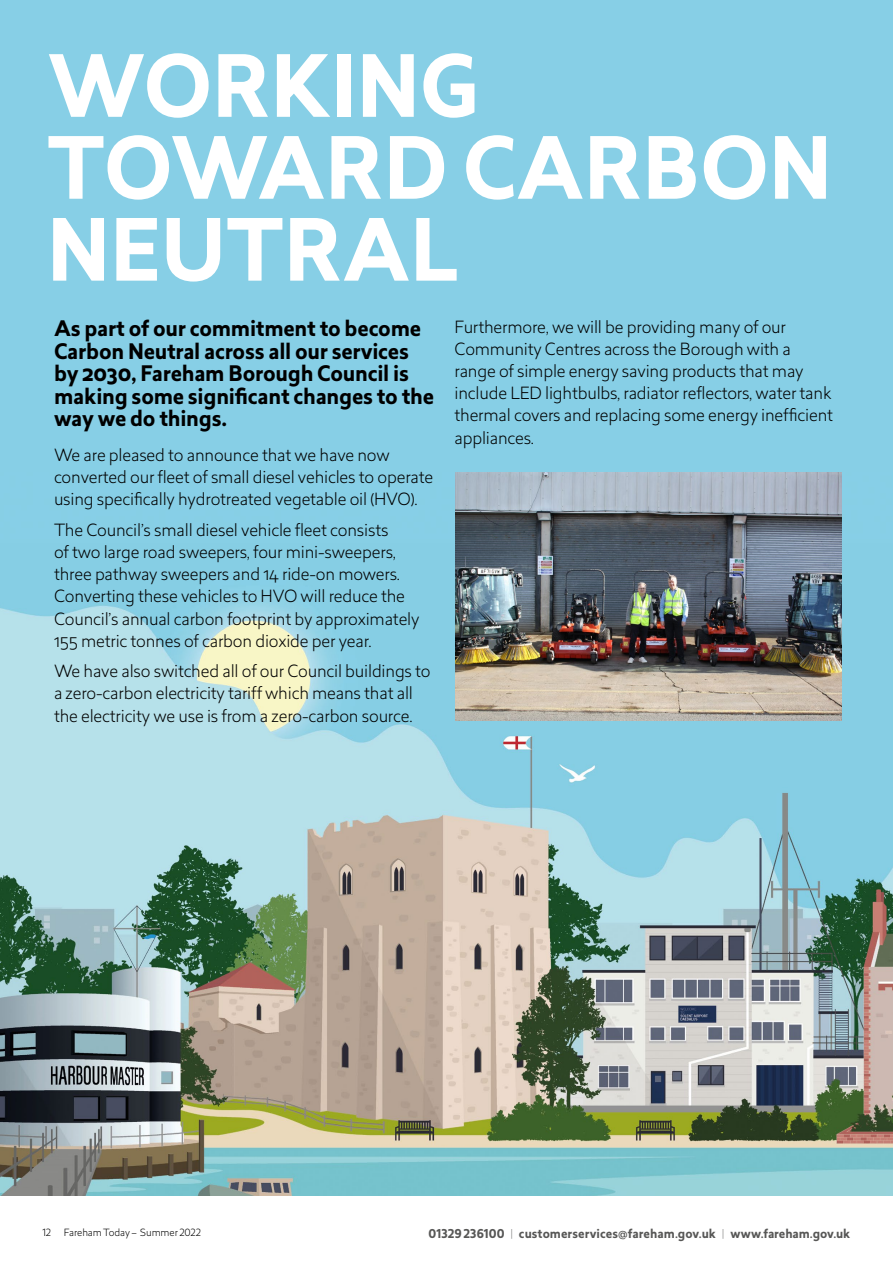
<style>
.page{position:relative;width:893px;height:1263px;background:#fff}
.page>*{position:absolute;margin:0;border:0;box-sizing:border-box;transform-origin:0 0}
.body_big_11pt_light{font:700 83.7px/81.9px "Revisal";color:#fff}
.body_big_11pt_light-2{font:700 21px/22.5px "Revisal";letter-spacing:-.01em;color:#000}
.body_big_11pt_light-3{font:300 16.5px/22.2px "Revisal";letter-spacing:-.01em;color:#000}
.t1{font:700 12px "Revisal";letter-spacing:.005em;color:#575756}
.t2{font:300 9.75px "Revisal";letter-spacing:-.01em;color:#000}
.s1{font-weight:100}
.s2{font-weight:500}
</style>
<div class="page">
<div style="left:0;top:0;width:893px;height:493px;background:#87cfe6"></div>
<img style="left:0;top:493px;width:893px;height:702px">
<img style="left:455px;top:472px;width:387px;height:248px">
<p class="body_big_11pt_light" style="left:47px;top:47px;width:787px">WORKING<br>TOWARD CARBON<br>NEUTRAL</p>
<p class="body_big_11pt_light-2" style="left:54px;top:318px;width:382px">As part of our commitment to become<br>Carbon Neutral across all our services by 2030, Fareham Borough Council is making some significant changes to the way we do things.</p>
<p class="body_big_11pt_light-3" style="left:54px;top:444px;width:381px">We are pleased to announce that we have now converted our fleet of small diesel vehicles to operate using specifically hydrotreated vegetable oil (HVO).</p>
<p class="body_big_11pt_light-3" style="left:54px;top:518px;width:367px">The Council’s small diesel vehicle fleet consists<br>of two large road sweepers, four mini-sweepers, three pathway sweepers and 14 ride-on mowers.<br>Converting these vehicles to HVO will reduce the Council’s annual carbon footprint by approximately 155 metric tonnes of carbon dioxide per year.</p>
<p class="body_big_11pt_light-3" style="left:54px;top:660px;width:378px">We have also switched all of our Council buildings to a zero-carbon electricity tariff which means that all the electricity we use is from a zero-carbon source.</p>
<p class="body_big_11pt_light-3" style="left:454px;top:315px;width:380px">Furthermore, we will be providing many of our Community Centres across the Borough with a range of simple energy saving products that may include LED lightbulbs, radiator reflectors, water tank thermal covers and replacing some energy inefficient appliances.</p>
<p class="t2" style="left:43px;top:1226px;width:10px">12</p>
<p class="t2" style="left:64px;top:1226px;width:139px">Fareham Today – Summer 2022</p>
<p class="t1" style="left:428px;top:1225px;width:423px">01329 236100 <span class="s1">|</span> customerservices<span class="s2">@</span>fareham<span class="s2">.</span>gov<span class="s2">.</span>uk <span class="s1">|</span> www<span class="s2">.</span>fareham<span class="s2">.</span>gov<span class="s2">.</span>uk</p>
</div>
